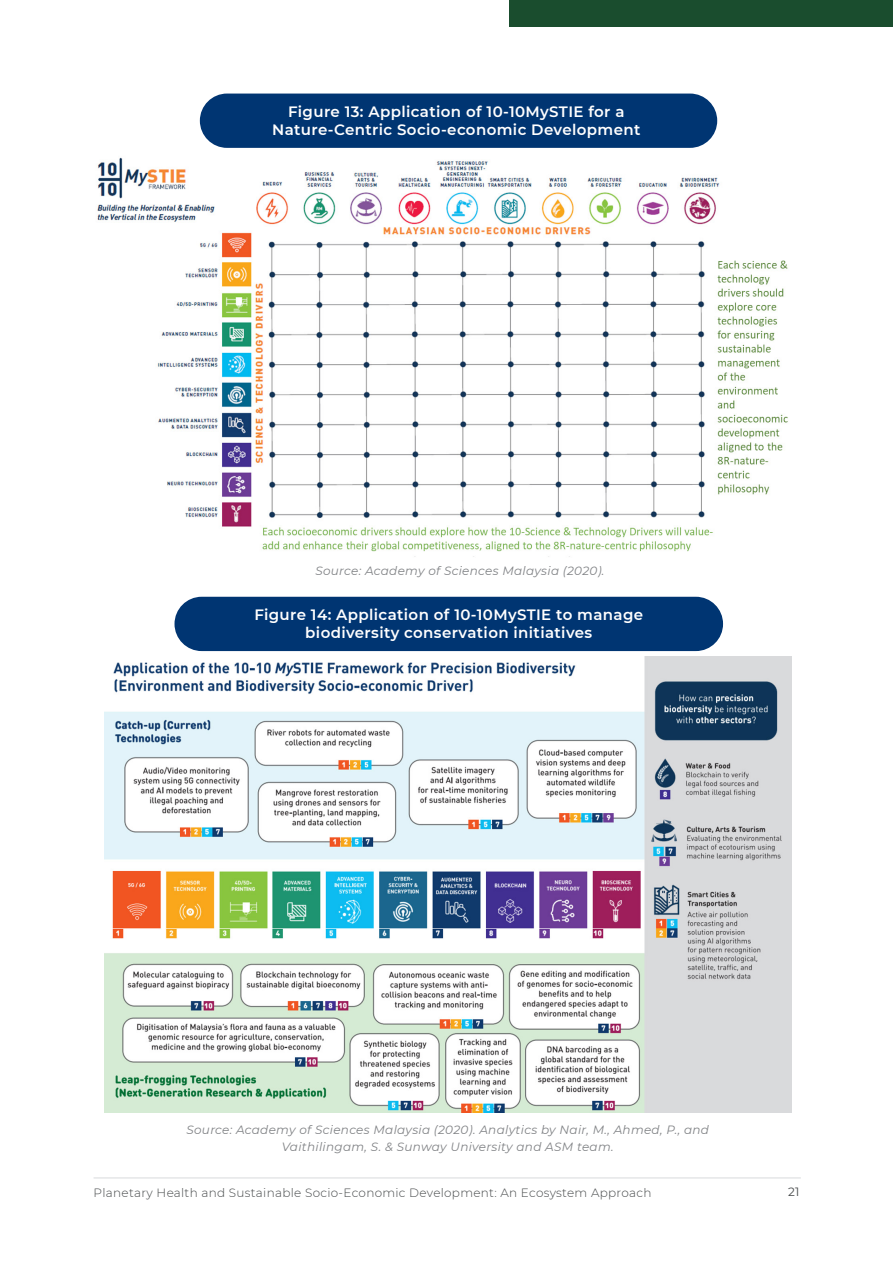
<style>
.page{position:relative;width:893px;height:1263px;background:#fff}
.page>*{position:absolute;margin:0;border:0;box-sizing:border-box;transform-origin:0 0}
.Figure_title{font:600 15px "Montserrat";letter-spacing:.025em;color:#fff}
.Source{font:italic 12px/16.5px "Montserrat";letter-spacing:.025em;color:#808285;text-align:center}
.t1{font:300 12px "Montserrat";letter-spacing:.025em;color:#454849}
.t2{font:12px "Montserrat";color:#454849}
</style>
<div class="page">
<div style="left:509px;top:1px;width:383px;height:26px;background:#1a4d2e"></div>
<hr style="left:94px;top:1177px;width:707px;height:1px;background:#d9dadc">
<img style="left:97px;top:157px;width:691px;height:400px">
<div style="left:200px;top:94px;width:517px;height:54px;background:#003572;border-radius:27px"></div>
<img style="left:104px;top:656px;width:688px;height:457px">
<div style="left:174px;top:597px;width:549px;height:54px;background:#003572;border-radius:27px"></div>
<p class="Figure_title" style="left:288px;top:101px;width:338px">Figure 13: Application of 10-10MySTIE for a</p>
<p class="Figure_title" style="left:272px;top:119px;width:370px">Nature-Centric Socio-economic Development</p>
<p class="Source" style="left:315px;top:562px;width:291px">Source: Academy of Sciences Malaysia (2020).</p>
<p class="Figure_title" style="left:254px;top:604px;width:390px">Figure 14: Application of 10-10MySTIE to manage</p>
<p class="Figure_title" style="left:305px;top:622px;width:288px">biodiversity conservation initiatives</p>
<p class="Source" style="left:186px;top:1121px;width:524px">Source: Academy of Sciences Malaysia (2020). Analytics by Nair, M., Ahmed, P., and<br>Vaithilingam, S. &amp; Sunway University and ASM team.</p>
<p class="t1" style="left:94px;top:1185px;width:559px">Planetary Health and Sustainable Socio-Economic Development: An Ecosystem Approach</p>
<p class="t2" style="left:788px;top:1183px;width:13px">21</p>
</div>
